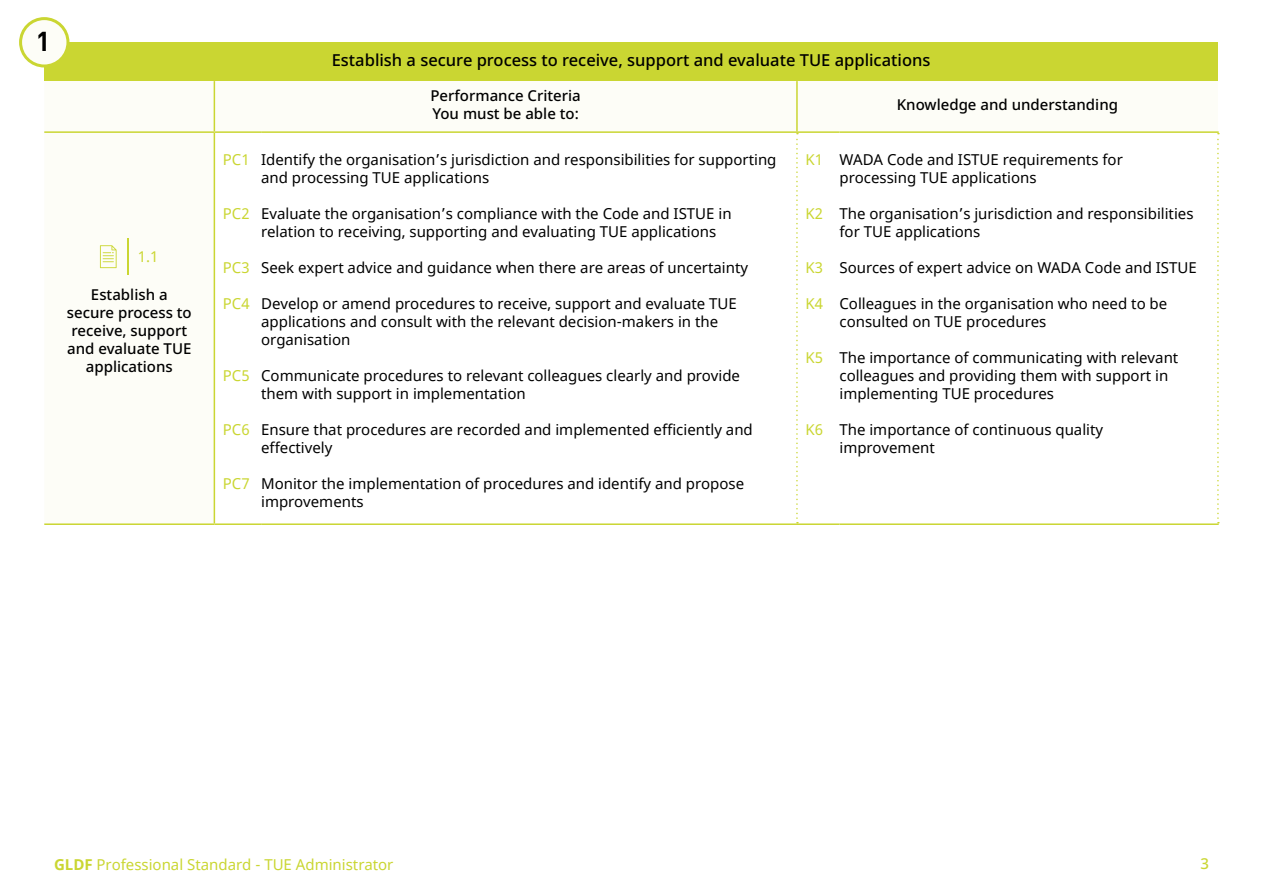
<style>
.page{position:relative;width:1263px;height:893px;background:#fff}
.page>*{position:absolute;margin:0;border:0;box-sizing:border-box;transform-origin:0 0}
.t1{font:700 27px "DIN Pro";color:#000}
.t2{font:500 16.5px "Noto Sans";color:#000}
.t3{font:15px/18px "Noto Sans";color:#000}
.t4{font:500 15px/18px "Noto Sans";color:#000}
.t5{font:15px "Noto Sans";color:#cad632}
.t6{font:500 15px "Noto Sans";color:#cad632}
.s1{font-weight:700}
</style>
<div class="page">
<div style="left:44px;top:42px;width:1174px;height:39px;background:#cad632"></div>
<hr style="left:214px;top:81px;width:1px;height:50px;background:#cad632">
<hr style="left:796px;top:81px;width:2px;height:50px;background:#cad632">
<hr style="left:44px;top:131px;width:170px;height:2px;background:#cad632">
<hr style="left:214px;top:133px;width:1px;height:390px;background:#cad632">
<hr style="left:214px;top:131px;width:47px;height:2px;background:#cad632">
<hr style="left:261px;top:131px;width:536px;height:2px;background:#cad632">
<svg style="left:796px;top:133px;width:2px;height:390px"></svg>
<hr style="left:797px;top:131px;width:42px;height:2px;background:#cad632">
<hr style="left:839px;top:131px;width:380px;height:2px;background:#cad632">
<svg style="left:1217px;top:133px;width:2px;height:390px"></svg>
<hr style="left:44px;top:523px;width:170px;height:2px;background:#cad632">
<hr style="left:214px;top:523px;width:47px;height:2px;background:#cad632">
<hr style="left:261px;top:523px;width:536px;height:2px;background:#cad632">
<hr style="left:797px;top:523px;width:42px;height:2px;background:#cad632">
<hr style="left:839px;top:523px;width:380px;height:2px;background:#cad632">
<div style="left:21px;top:19px;width:47px;height:47px;background:#fdfdf7;border-radius:50%"></div>
<div style="left:19px;top:17px;width:50px;height:51px;border:3px solid #cad632;border-radius:50%"></div>
<hr style="left:127px;top:238px;width:2px;height:37px;background:#cad632">
<svg style="left:100px;top:245px;width:17px;height:23px"></svg>
<h1 class="t1" style="left:36px;top:23px;width:16px">1</h1>
<p class="t5" style="left:138px;top:246px;width:22px">1.1</p>
<p class="t4" style="left:67px;top:286px;width:126px;text-align:center">Establish a secure process to receive, support and evaluate TUE applications</p>
<p class="t2" style="left:332px;top:49px;width:600px">Establish a secure process to receive, support and evaluate TUE applications</p>
<p class="t4" style="left:430px;top:87px;width:152px">Performance Criteria<br>You must be able to:</p>
<p class="t4" style="left:897px;top:96px;width:223px">Knowledge and understanding</p>
<p class="t5" style="left:223px;top:149px;width:28px">PC1</p>
<p class="t5" style="left:223px;top:203px;width:28px">PC2</p>
<p class="t5" style="left:223px;top:257px;width:28px">PC3</p>
<p class="t5" style="left:223px;top:293px;width:28px">PC4</p>
<p class="t5" style="left:223px;top:365px;width:28px">PC5</p>
<p class="t5" style="left:223px;top:419px;width:28px">PC6</p>
<p class="t5" style="left:223px;top:473px;width:28px">PC7</p>
<p class="t3" style="left:261px;top:151px;width:517px">Identify the organisation’s jurisdiction and responsibilities for supporting and processing TUE applications</p>
<p class="t3" style="left:261px;top:205px;width:472px">Evaluate the organisation’s compliance with the Code and ISTUE in relation to receiving, supporting and evaluating TUE applications</p>
<p class="t3" style="left:261px;top:259px;width:488px">Seek expert advice and guidance when there are areas of uncertainty</p>
<p class="t3" style="left:261px;top:295px;width:477px">Develop or amend procedures to receive, support and evaluate TUE applications and consult with the relevant decision-makers in the organisation</p>
<p class="t3" style="left:261px;top:367px;width:480px">Communicate procedures to relevant colleagues clearly and provide them with support in implementation</p>
<p class="t3" style="left:261px;top:421px;width:493px">Ensure that procedures are recorded and implemented efficiently and effectively</p>
<p class="t3" style="left:261px;top:475px;width:484px">Monitor the implementation of procedures and identify and propose improvements</p>
<p class="t5" style="left:805px;top:149px;width:19px">K1</p>
<p class="t5" style="left:805px;top:203px;width:19px">K2</p>
<p class="t5" style="left:805px;top:257px;width:19px">K3</p>
<p class="t5" style="left:805px;top:293px;width:19px">K4</p>
<p class="t5" style="left:805px;top:347px;width:19px">K5</p>
<p class="t5" style="left:805px;top:419px;width:19px">K6</p>
<p class="t3" style="left:839px;top:151px;width:285px">WADA Code and ISTUE requirements for processing TUE applications</p>
<p class="t3" style="left:839px;top:205px;width:356px">The organisation’s jurisdiction and responsibilities for TUE applications</p>
<p class="t3" style="left:839px;top:259px;width:359px">Sources of expert advice on WADA Code and ISTUE</p>
<p class="t3" style="left:839px;top:295px;width:329px">Colleagues in the organisation who need to be consulted on TUE procedures</p>
<p class="t3" style="left:839px;top:349px;width:340px">The importance of communicating with relevant colleagues and providing them with support in implementing TUE procedures</p>
<p class="t3" style="left:839px;top:421px;width:265px">The importance of continuous quality improvement</p>
<p class="t5" style="left:54px;top:855px;width:341px"><span class="s1">GLDF</span> Professional Standard - TUE Administrator</p>
<p class="t6" style="left:1200px;top:853px;width:10px">3</p>
</div>
